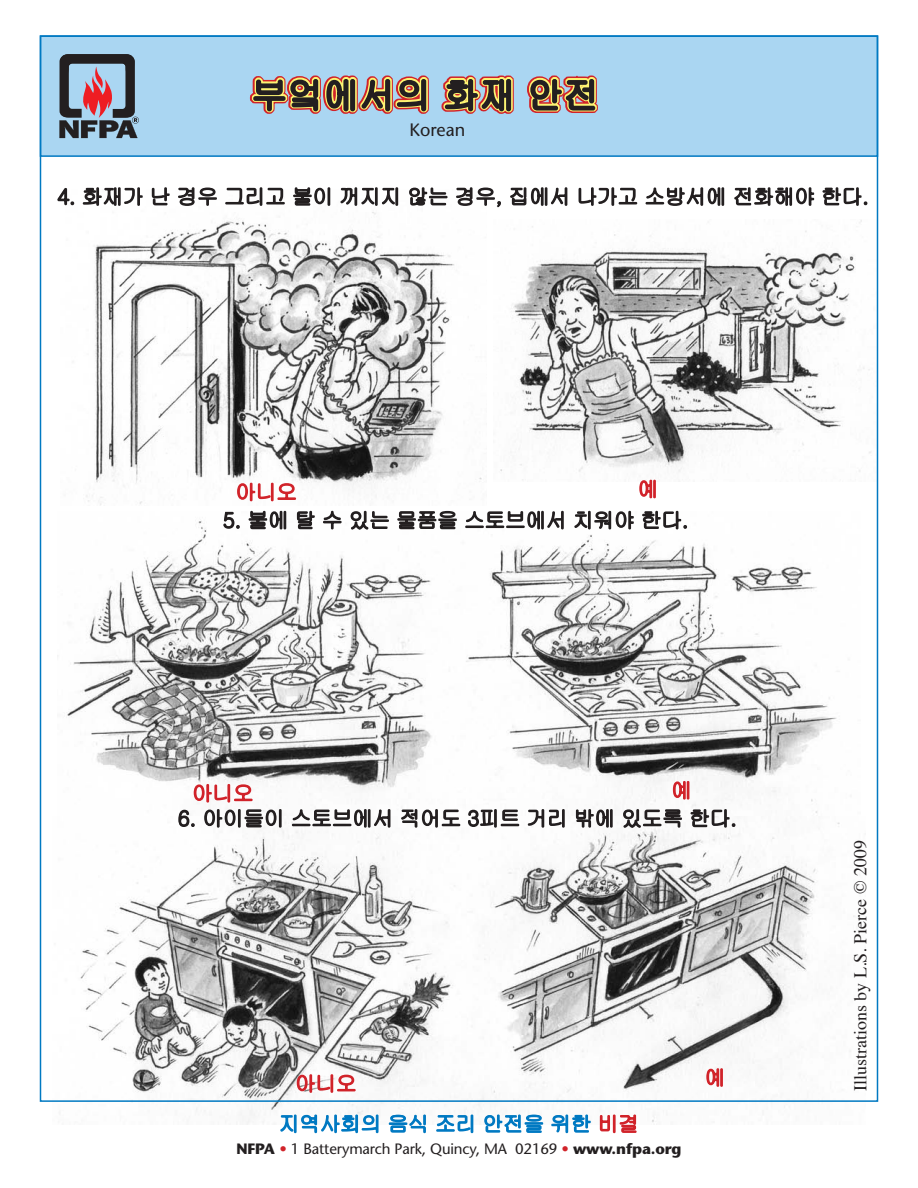
<style>
.page{position:relative;width:918px;height:1188px;background:#fff}
.page>*{position:absolute;margin:0;border:0;box-sizing:border-box;transform-origin:0 0}
.t1{font:18px "Times";color:#231f20}
.t2{font:18px "Stone Sans";color:#231f20}
.t3{font:15px "Stone Sans";letter-spacing:-.01em;color:#231f20}
.s1{font-weight:700}
.s2{color:#d1232a}
</style>
<div class="page">
<img style="left:80px;top:822px;width:780px;height:303px">
<img style="left:57px;top:521px;width:780px;height:292px">
<img style="left:86px;top:212px;width:396px;height:293px">
<div style="left:40px;top:35px;width:838px;height:122px;background:#aad6f2;border:2px solid #0079c2"></div>
<img style="left:500px;top:220px;width:371px;height:260px">
<svg style="left:59px;top:54px;width:80px;height:84px"></svg>
<svg style="left:638px;top:478px;width:19px;height:21px"></svg>
<svg style="left:672px;top:780px;width:19px;height:21px"></svg>
<svg style="left:705px;top:1067px;width:19px;height:21px"></svg>
<svg style="left:236px;top:482px;width:61px;height:21px"></svg>
<svg style="left:296px;top:1073px;width:60px;height:21px"></svg>
<svg style="left:57px;top:188px;width:18px;height:18px"></svg>
<svg style="left:82px;top:187px;width:61px;height:19px"></svg>
<svg style="left:151px;top:187px;width:19px;height:19px"></svg>
<svg style="left:178px;top:187px;width:39px;height:19px"></svg>
<svg style="left:225px;top:187px;width:60px;height:19px"></svg>
<svg style="left:293px;top:187px;width:38px;height:19px"></svg>
<svg style="left:340px;top:187px;width:59px;height:19px"></svg>
<svg style="left:409px;top:187px;width:39px;height:19px"></svg>
<svg style="left:456px;top:187px;width:45px;height:21px"></svg>
<svg style="left:510px;top:187px;width:58px;height:19px"></svg>
<svg style="left:578px;top:187px;width:60px;height:19px"></svg>
<svg style="left:645px;top:187px;width:80px;height:19px"></svg>
<svg style="left:734px;top:187px;width:81px;height:19px"></svg>
<svg style="left:822px;top:187px;width:46px;height:19px"></svg>
<svg style="left:178px;top:783px;width:105px;height:46px"></svg>
<svg style="left:291px;top:808px;width:101px;height:21px"></svg>
<svg style="left:400px;top:808px;width:61px;height:21px"></svg>
<svg style="left:467px;top:808px;width:53px;height:21px"></svg>
<svg style="left:527px;top:808px;width:39px;height:21px"></svg>
<svg style="left:575px;top:808px;width:39px;height:21px"></svg>
<svg style="left:622px;top:808px;width:61px;height:21px"></svg>
<svg style="left:690px;top:808px;width:47px;height:20px"></svg>
<svg style="left:223px;top:511px;width:18px;height:19px"></svg>
<svg style="left:248px;top:510px;width:39px;height:21px"></svg>
<svg style="left:296px;top:510px;width:20px;height:20px"></svg>
<svg style="left:322px;top:510px;width:20px;height:20px"></svg>
<svg style="left:350px;top:510px;width:40px;height:21px"></svg>
<svg style="left:397px;top:499px;width:61px;height:32px"></svg>
<svg style="left:464px;top:510px;width:101px;height:21px"></svg>
<svg style="left:573px;top:510px;width:62px;height:21px"></svg>
<svg style="left:641px;top:510px;width:47px;height:20px"></svg>
<svg style="left:280px;top:1113px;width:100px;height:21px"></svg>
<svg style="left:388px;top:1113px;width:39px;height:21px"></svg>
<svg style="left:435px;top:1114px;width:40px;height:20px"></svg>
<svg style="left:483px;top:1113px;width:61px;height:20px"></svg>
<svg style="left:551px;top:1113px;width:41px;height:21px"></svg>
<svg style="left:599px;top:1113px;width:38px;height:21px"></svg>
<svg style="left:249px;top:75px;width:349px;height:39px"></svg>
<p class="t2" style="left:409px;top:119px;width:57px">Korean</p>
<p class="t3" style="left:236px;top:1139px;width:447px"><span class="s1">NFPA</span> <span class="s2">•</span> 1 Batterymarch Park, Quincy, MA 02169 <span class="s2">•</span> <span class="s1">www.nfpa.org</span></p>
<p class="t1" style="left:844px;top:1091px;width:253px;rotate:-90deg">Illustrations by L.S. Pierce © 2009</p>
</div>
